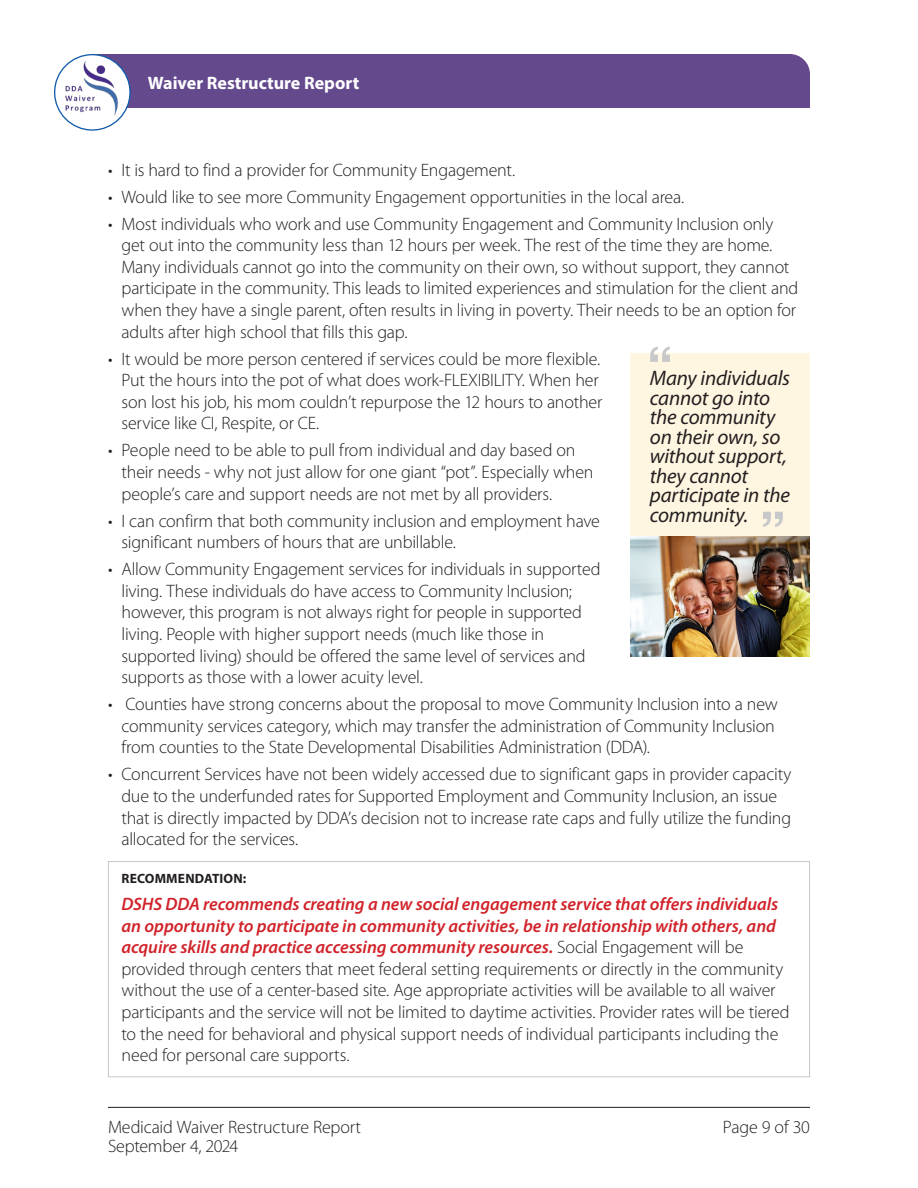
<style>
.page{position:relative;width:918px;height:1188px;background:#fff}
.page>*{position:absolute;margin:0;border:0;box-sizing:border-box;transform-origin:0 0}
.t1{font:italic 21px/19.5px "Myriad Pro";letter-spacing:-.01em;color:#231f20}
.t2{font:300 18px/21.6px "Myriad Pro";letter-spacing:-.015em;color:#231f20}
.t3{font:700 18px "Myriad Pro";color:#fff}
.t4{font:700 13.5px "Myriad Pro";letter-spacing:.01em;color:#231f20}
.s1{font-weight:600;font-style:italic;color:#d1232a}
</style>
<div class="page">
<div style="left:108px;top:861px;width:702px;height:216px;border:1px solid #c7c8ca"></div>
<hr style="left:108px;top:1107px;width:702px;height:1px;background:#231f20">
<div style="left:630px;top:353px;width:180px;height:191px;background:#fff6e2"></div>
<svg style="left:650px;top:346px;width:20px;height:16px"></svg>
<svg style="left:763px;top:512px;width:20px;height:15px"></svg>
<img style="left:630px;top:536px;width:180px;height:120px">
<div style="left:99px;top:54px;width:711px;height:54px;background:#64498d"></div>
<div style="left:55px;top:55px;width:75px;height:75px;background:#fff;border-radius:50%"></div>
<div style="left:54px;top:54px;width:77px;height:77px;border:1px solid #135cab;border-radius:50%"></div>
<img style="left:61px;top:60px;width:59px;height:59px">
<p class="t3" style="left:148px;top:71px;width:213px">Waiver Restructure Report</p>
<p class="t2" style="left:108px;top:159px;width:409px">• It is hard to find a provider for Community Engagement.</p>
<p class="t2" style="left:108px;top:186px;width:578px">• Would like to see more Community Engagement opportunities in the local area.</p>
<p class="t2" style="left:122px;top:213px;width:678px;text-indent:-14px">• Most individuals who work and use Community Engagement and Community Inclusion only get out into the community less than 12 hours per week. The rest of the time they are home.<br>Many individuals cannot go into the community on their own, so without support, they cannot participate in the community. This leads to limited experiences and stimulation for the client and when they have a single parent, often results in living in poverty. Their needs to be an option for adults after high school that fills this gap.</p>
<p class="t2" style="left:122px;top:348px;width:482px;text-indent:-14px">• It would be more person centered if services could be more flexible.<br>Put the hours into the pot of what does work-FLEXIBILITY. When her son lost his job, his mom couldn’t repurpose the 12 hours to another service like CI, Respite, or CE.</p>
<p class="t2" style="left:122px;top:440px;width:474px;text-indent:-14px">• People need to be able to pull from individual and day based on their needs - why not just allow for one giant “pot”. Especially when people’s care and support needs are not met by all providers.</p>
<p class="t2" style="left:122px;top:510px;width:480px;text-indent:-14px">• I can confirm that both community inclusion and employment have significant numbers of hours that are unbillable.</p>
<p class="t2" style="left:122px;top:559px;width:481px;text-indent:-14px">• Allow Community Engagement services for individuals in supported living. These individuals do have access to Community Inclusion; however, this program is not always right for people in supported living. People with higher support needs (much like those in supported living) should be offered the same level of services and supports as those with a lower acuity level.</p>
<p class="t2" style="left:122px;top:694px;width:658px;text-indent:-14px">• Counties have strong concerns about the proposal to move Community Inclusion into a new community services category, which may transfer the administration of Community Inclusion from counties to the State Developmental Disabilities Administration (DDA).</p>
<p class="t2" style="left:122px;top:764px;width:672px;text-indent:-14px">• Concurrent Services have not been widely accessed due to significant gaps in provider capacity due to the underfunded rates for Supported Employment and Community Inclusion, an issue that is directly impacted by DDA’s decision not to increase rate caps and fully utilize the funding allocated for the services.</p>
<p class="t4" style="left:122px;top:870px;width:126px">RECOMMENDATION:</p>
<p class="t2" style="left:122px;top:893px;width:670px"><span class="s1">DSHS DDA recommends creating a new social engagement service that offers individuals an opportunity to participate in community activities, be in relationship with others, and acquire skills and practice accessing community resources.</span> Social Engagement will be provided through centers that meet federal setting requirements or directly in the community without the use of a center-based site. Age appropriate activities will be available to all waiver participants and the service will not be limited to daytime activities. Provider rates will be tiered to the need for behavioral and physical support needs of individual participants including the need for personal care supports.</p>
<p class="t1" style="left:650px;top:369px;width:142px">Many individuals cannot go into the community on their own, so without support, they cannot participate in the community.</p>
<p class="t2" style="left:108px;top:1116px;width:255px">Medicaid Waiver Restructure Report</p>
<p class="t2" style="left:108px;top:1136px;width:132px">September 4, 2024</p>
<p class="t2" style="left:723px;top:1116px;width:89px">Page 9 of 30</p>
</div>
